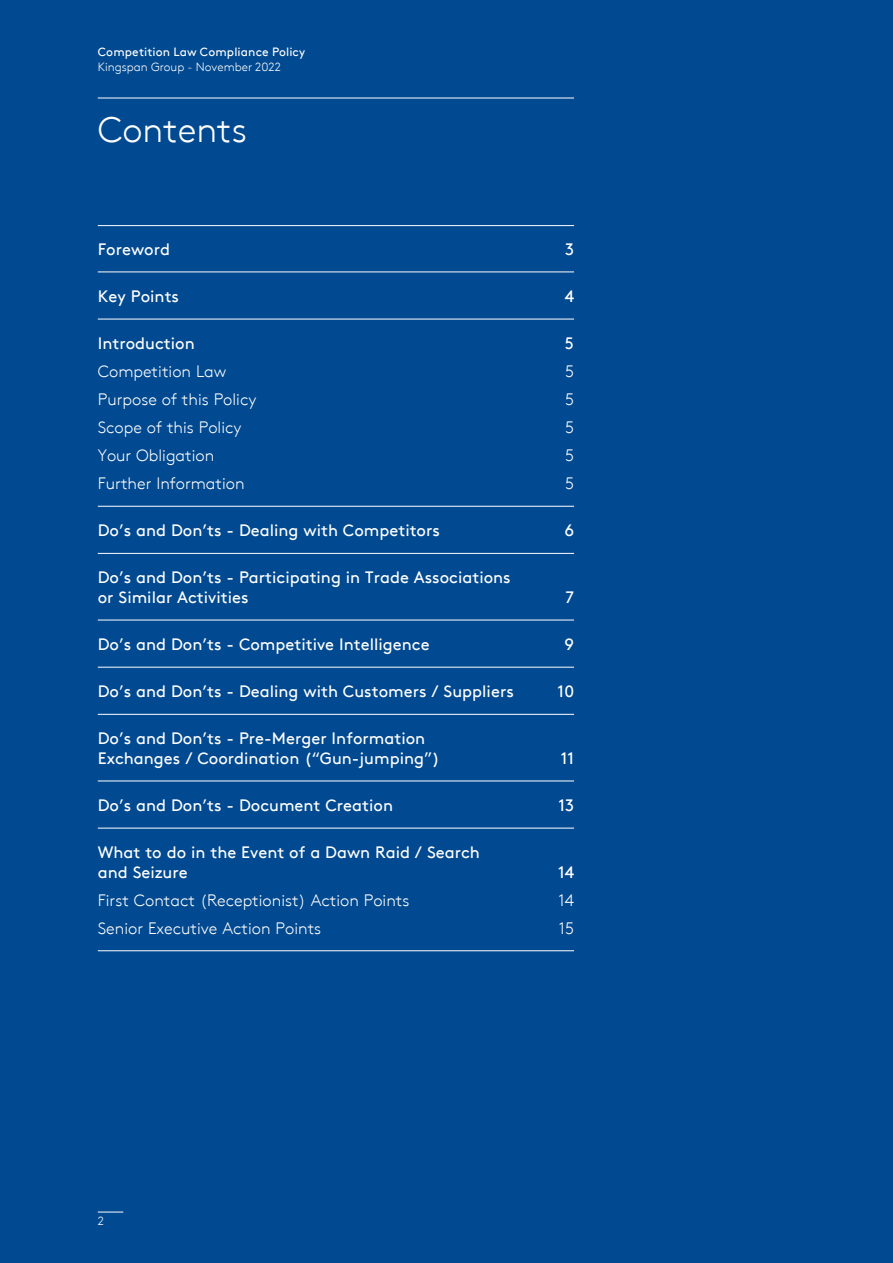
<style>
.page{position:relative;width:893px;height:1263px;background:#014990}
.page>*{position:absolute;margin:0;border:0;box-sizing:border-box;transform-origin:0 0}
.t1{font:300 36px "Kingspan Brown TT";color:#fff}
.t2{font:300 36px "Kingspan Brown TT";color:#3e3e3f}
.t3{font:16.5px/19.5px "Kingspan Brown TT";color:#fff}
.t4{font:300 16.5px "Kingspan Brown TT";color:#fff}
.t5{font:12px "Kingspan Brown TT";letter-spacing:.01em;color:#fff}
.t6{font:300 12px "Kingspan Brown TT";color:#fff}
</style>
<div class="page">
<svg style="left:98px;top:1212px;width:25px;height:1px"></svg>
<hr style="left:98px;top:98px;width:476px;height:1px;background:#fff">
<hr style="left:98px;top:225px;width:476px;height:1px;background:#fff">
<hr style="left:98px;top:272px;width:476px;height:1px;background:#fff">
<hr style="left:98px;top:319px;width:476px;height:1px;background:#fff">
<hr style="left:98px;top:506px;width:476px;height:1px;background:#fff">
<hr style="left:98px;top:553px;width:476px;height:1px;background:#fff">
<hr style="left:98px;top:620px;width:476px;height:1px;background:#fff">
<hr style="left:98px;top:667px;width:476px;height:1px;background:#fff">
<hr style="left:98px;top:714px;width:476px;height:1px;background:#fff">
<hr style="left:98px;top:781px;width:476px;height:1px;background:#fff">
<hr style="left:98px;top:828px;width:476px;height:1px;background:#fff">
<hr style="left:98px;top:950px;width:476px;height:1px;background:#fff">
<p class="t5" style="left:98px;top:42px;width:209px">Competition Law Compliance Policy</p>
<p class="t6" style="left:98px;top:58px;width:185px">Kingspan Group - November 2022</p>
<h1 class="t1" style="left:98px;top:103px;width:151px">Contents</h1>
<h1 class="t2" style="left:98px;top:103px;width:73px">????</h1>
<p class="t3" style="left:98px;top:238px;width:74px">Foreword</p>
<p class="t3" style="left:565px;top:238px;width:10px">3</p>
<p class="t3" style="left:98px;top:285px;width:83px">Key Points</p>
<p class="t3" style="left:565px;top:285px;width:11px">4</p>
<p class="t3" style="left:98px;top:332px;width:98px">Introduction</p>
<p class="t3" style="left:565px;top:332px;width:11px">5</p>
<p class="t4" style="left:98px;top:359px;width:130px">Competition Law</p>
<p class="t4" style="left:565px;top:359px;width:10px">5</p>
<p class="t4" style="left:98px;top:387px;width:160px">Purpose of this Policy</p>
<p class="t4" style="left:565px;top:387px;width:10px">5</p>
<p class="t4" style="left:98px;top:415px;width:145px">Scope of this Policy</p>
<p class="t4" style="left:565px;top:415px;width:10px">5</p>
<p class="t4" style="left:98px;top:443px;width:118px">Your Obligation</p>
<p class="t4" style="left:565px;top:443px;width:10px">5</p>
<p class="t4" style="left:98px;top:471px;width:148px">Further Information</p>
<p class="t4" style="left:565px;top:471px;width:10px">5</p>
<p class="t3" style="left:98px;top:519px;width:344px">Do’s and Don’ts - Dealing with Competitors</p>
<p class="t3" style="left:564px;top:519px;width:11px">6</p>
<p class="t3" style="left:98px;top:566px;width:414px">Do’s and Don’ts - Participating in Trade Associations or Similar Activities</p>
<p class="t3" style="left:565px;top:586px;width:10px">7</p>
<p class="t3" style="left:98px;top:633px;width:333px">Do’s and Don’ts - Competitive Intelligence</p>
<p class="t3" style="left:564px;top:633px;width:11px">9</p>
<p class="t3" style="left:98px;top:680px;width:418px">Do’s and Don’ts - Dealing with Customers / Suppliers</p>
<p class="t3" style="left:558px;top:680px;width:18px">10</p>
<p class="t3" style="left:98px;top:727px;width:343px">Do’s and Don’ts - Pre-Merger Information<br>Exchanges / Coordination (“Gun-jumping”)</p>
<p class="t3" style="left:561px;top:747px;width:15px">11</p>
<p class="t3" style="left:98px;top:794px;width:297px">Do’s and Don’ts - Document Creation</p>
<p class="t3" style="left:558px;top:794px;width:17px">13</p>
<p class="t3" style="left:98px;top:841px;width:384px">What to do in the Event of a Dawn Raid / Search and Seizure</p>
<p class="t3" style="left:558px;top:861px;width:18px">14</p>
<p class="t4" style="left:98px;top:888px;width:313px">First Contact (Receptionist) Action Points</p>
<p class="t4" style="left:558px;top:888px;width:17px">14</p>
<p class="t4" style="left:98px;top:916px;width:225px">Senior Executive Action Points</p>
<p class="t4" style="left:559px;top:916px;width:17px">15</p>
<p class="t6" style="left:98px;top:1212px;width:8px">2</p>
</div>
